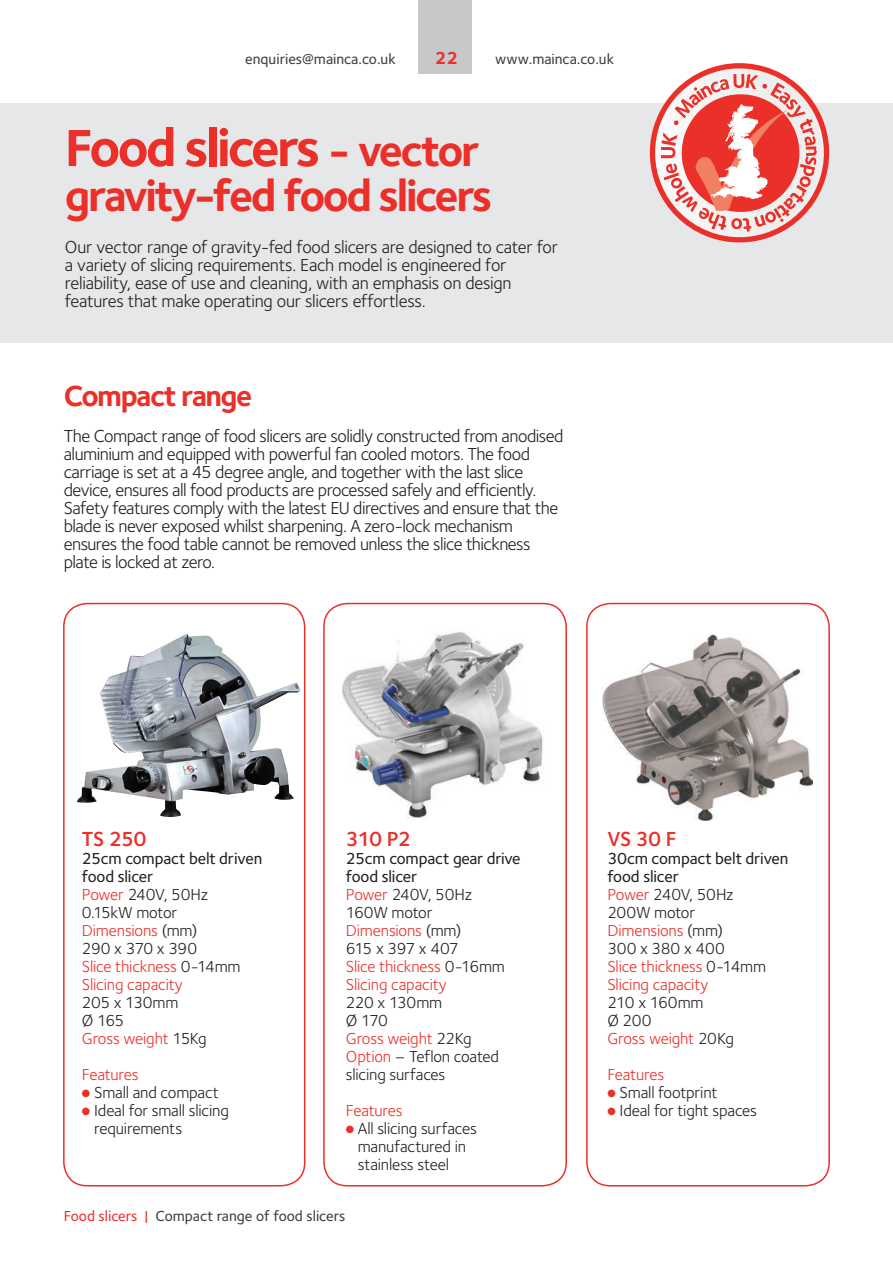
<style>
.page{position:relative;width:893px;height:1263px;background:#fff}
.page>*{position:absolute;margin:0;border:0;box-sizing:border-box;transform-origin:0 0}
.t1{font:700 54px "Foundry Sterling";letter-spacing:-.055em;color:#eb2f29}
.t2{font:700 45px "Foundry Sterling";letter-spacing:-.055em;color:#eb2f29}
.t3{font:700 30px "Foundry Sterling";letter-spacing:-.05em;color:#eb2f29}
.t4{font:600 21px "Foundry Sterling";letter-spacing:-.04em;color:#eb2f29}
.t5{font:18px/18px "Foundry Sterling";letter-spacing:-.025em;color:#231f20}
.t6{font:700 18px "Foundry Sterling";color:#eb2f29}
.t7{font:16.5px/18px "Foundry Sterling";letter-spacing:-.01em;color:#eb2f29}
.t8{font:16.5px/18px "Foundry Sterling";letter-spacing:-.01em;color:#231f20}
.t9{font:500 15px "Foundry Sterling";color:#3e3e3f}
.s1{font-size:45px}
.s2{font-weight:500;color:#231f20}
.s3{color:#231f20}
.s4{color:#eb2f29}
</style>
<div class="page">
<div style="left:419px;top:0;width:53px;height:74px;background:#c7c8ca"></div>
<div style="left:0;top:104px;width:893px;height:239px;background:#e6e7e9"></div>
<div style="left:63px;top:603px;width:242px;height:583px;border:2px solid #eb2f29;border-radius:23px"></div>
<div style="left:323px;top:603px;width:244px;height:583px;border:2px solid #eb2f29;border-radius:23px"></div>
<div style="left:586px;top:603px;width:244px;height:583px;border:2px solid #eb2f29;border-radius:23px"></div>
<img style="left:77px;top:634px;width:223px;height:183px">
<img style="left:602px;top:635px;width:210px;height:185px">
<img style="left:342px;top:632px;width:201px;height:187px">
<svg style="left:642px;top:63px;width:195px;height:180px"></svg>
<p class="t9" style="left:245px;top:48px;width:152px">enquiries@mainca.co.uk</p>
<p class="t6" style="left:435px;top:45px;width:25px">22</p>
<p class="t9" style="left:495px;top:48px;width:120px">www.mainca.co.uk</p>
<h1 class="t1" style="left:65px;top:110px;width:416px">Food slicers <span class="s1">- vector</span></h1>
<h2 class="t2" style="left:65px;top:164px;width:429px">gravity-fed food slicers</h2>
<p class="t5" style="left:65px;top:238px;width:495px">Our vector range of gravity-fed food slicers are designed to cater for a variety of slicing requirements. Each model is engineered for reliability, ease of use and cleaning, with an emphasis on design features that make operating our slicers effortless.</p>
<h3 class="t3" style="left:64px;top:374px;width:190px">Compact range</h3>
<p class="t5" style="left:64px;top:426px;width:501px">The Compact range of food slicers are solidly constructed from anodised aluminium and equipped with powerful fan cooled motors. The food carriage is set at a 45 degree angle, and together with the last slice device, ensures all food products are processed safely and efficiently.<br>Safety features comply with the latest EU directives and ensure that the blade is never exposed whilst sharpening. A zero-lock mechanism ensures the food table cannot be removed unless the slice thickness plate is locked at zero.</p>
<p class="t4" style="left:82px;top:824px;width:66px">TS 250</p>
<p class="t7" style="left:82px;top:849px;width:182px"><span class="s2">25cm compact belt driven food slicer<br></span>Power <span class="s3">240V, 50Hz<br>0.15kW motor<br></span>Dimensions <span class="s3">(mm)<br>290 x 370 x 390<br></span>Slice thickness <span class="s3">0-14mm<br></span>Slicing capacity</p>
<p class="t8" style="left:82px;top:993px;width:126px">205 x 130mm<br>Ø 165<br><span class="s4">Gross weight</span> 15Kg</p>
<p class="t7" style="left:82px;top:1065px;width:58px">Features</p>
<p class="t8" style="left:82px;top:1083px;width:139px"><span class="s4">●</span> Small and compact</p>
<p class="t8" style="left:94px;top:1101px;width:136px;text-indent:-12px"><span class="s4">●</span> Ideal for small slicing requirements</p>
<p class="t4" style="left:346px;top:824px;width:67px">310 P2</p>
<p class="t7" style="left:346px;top:849px;width:176px"><span class="s2">25cm compact gear drive food slicer<br></span>Power <span class="s3">240V, 50Hz<br>160W motor<br></span>Dimensions <span class="s3">(mm)<br>615 x 397 x 407<br></span>Slice thickness <span class="s3">0-16mm<br></span>Slicing capacity</p>
<p class="t8" style="left:346px;top:993px;width:155px">220 x 130mm<br>Ø 170<br><span class="s4">Gross weight</span> 22Kg<br><span class="s4">Option</span> – Teflon coated slicing surfaces</p>
<p class="t7" style="left:346px;top:1101px;width:58px">Features</p>
<p class="t8" style="left:358px;top:1119px;width:121px;text-indent:-12px"><span class="s4">●</span> All slicing surfaces manufactured in stainless steel</p>
<p class="t9" style="left:64px;top:1206px;width:283px"><span class="s4">Food slicers |</span> Compact range of food slicers</p>
<p class="t4" style="left:607px;top:824px;width:71px">VS 30 F</p>
<p class="t7" style="left:607px;top:849px;width:183px"><span class="s2">30cm compact belt driven food slicer<br></span>Power <span class="s3">240V, 50Hz<br>200W motor<br></span>Dimensions <span class="s3">(mm)<br>300 x 380 x 400<br></span>Slice thickness <span class="s3">0-14mm<br></span>Slicing capacity</p>
<p class="t8" style="left:607px;top:993px;width:128px">210 x 160mm<br>Ø 200<br><span class="s4">Gross weight</span> 20Kg</p>
<p class="t7" style="left:607px;top:1065px;width:58px">Features</p>
<p class="t8" style="left:607px;top:1083px;width:112px"><span class="s4">●</span> Small footprint</p>
<p class="t8" style="left:607px;top:1101px;width:151px"><span class="s4">●</span> Ideal for tight spaces</p>
</div>
